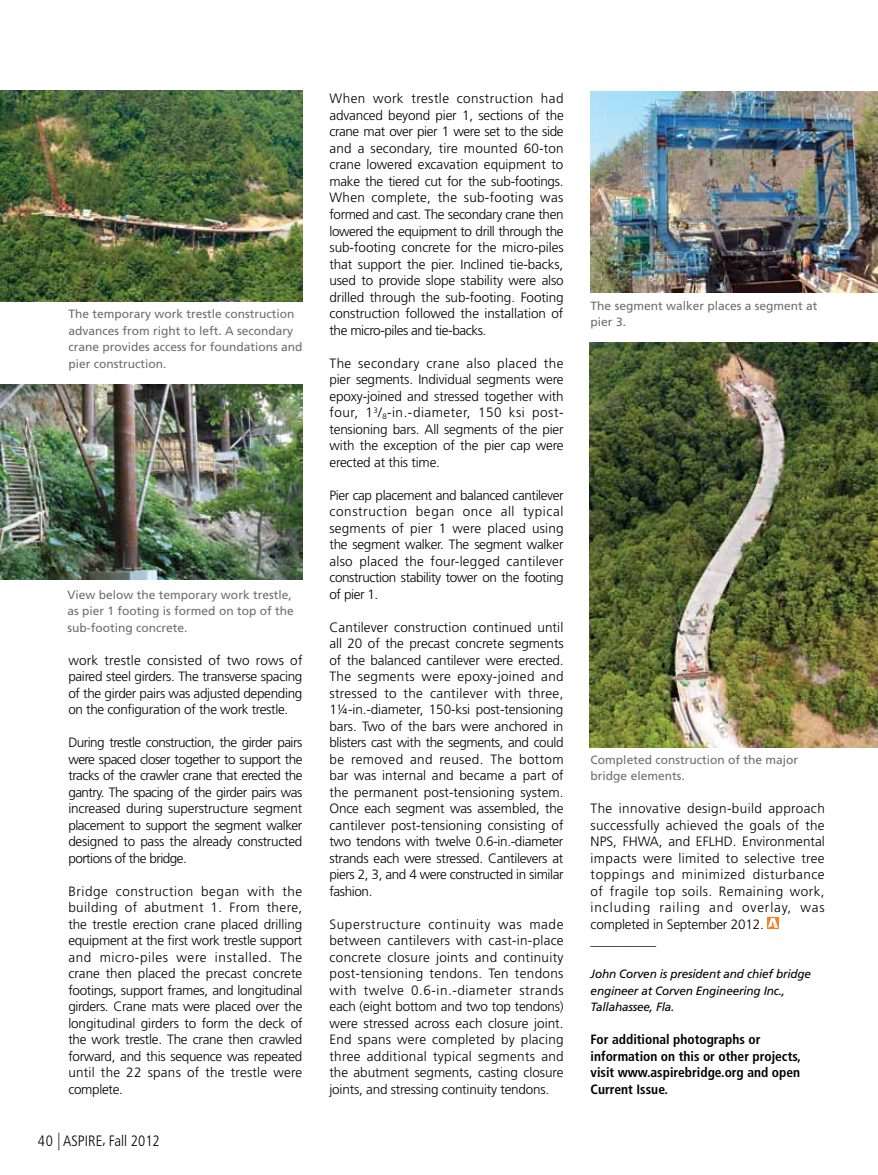
<style>
.page{position:relative;width:878px;height:1175px;background:#fff}
.page>*{position:absolute;margin:0;border:0;box-sizing:border-box;transform-origin:0 0}
.t1{font:300 condensed 15px "Frutiger LT Std";color:#000}
.t2{font:300 13.5px/16.5px "Frutiger LT Std";letter-spacing:-.015em;color:#000;text-align:justify}
.t3{font:300 13.5px/16.5px "Frutiger LT Std";letter-spacing:.03em;color:#000}
.t4{font:700 condensed 13.5px/16.5px "Frutiger LT Std";color:#000}
.t5{font:12px/16.5px "Frutiger LT Std";color:#6d6e71}
.t6{font:italic 12px/16.5px "Frutiger LT Std";letter-spacing:-.015em;color:#000}
.s1{font-size:17.55px}
</style>
<div class="page">
<svg style="left:767px;top:917px;width:11px;height:11px"></svg>
<svg style="left:767px;top:918px;width:11px;height:9px"></svg>
<img style="left:590px;top:343px;width:288px;height:404px">
<img style="left:0;top:91px;width:302px;height:211px">
<img style="left:1px;top:384px;width:301px;height:195px">
<img style="left:590px;top:92px;width:288px;height:201px">
<p class="t5" style="left:68px;top:306px;width:235px">The temporary work trestle construction advances from right to left. A secondary crane provides access for foundations and pier construction.</p>
<p class="t5" style="left:68px;top:586px;width:228px">View below the temporary work trestle, as pier 1 footing is formed on top of the sub-footing concrete.</p>
<p class="t2" style="left:68px;top:652px;width:236px">work trestle consisted of two rows of paired steel girders. The transverse spacing of the girder pairs was adjusted depending on the configuration of the work trestle.</p>
<p class="t2" style="left:68px;top:734px;width:235px">During trestle construction, the girder pairs were spaced closer together to support the tracks of the crawler crane that erected the gantry. The spacing of the girder pairs was increased during superstructure segment placement to support the segment walker designed to pass the already constructed portions of the bridge.</p>
<p class="t2" style="left:68px;top:883px;width:236px">Bridge construction began with the building of abutment 1. From there, the trestle erection crane placed drilling equipment at the first work trestle support and micro-piles were installed. The crane then placed the precast concrete footings, support frames, and longitudinal girders. Crane mats were placed over the longitudinal girders to form the deck of the work trestle. The crane then crawled forward, and this sequence was repeated until the 22 spans of the trestle were complete.</p>
<p class="t1" style="left:38px;top:1132px;width:123px">40 <span class="s1">|</span> ASPIRE, Fall 2012</p>
<p class="t2" style="left:329px;top:91px;width:236px">When work trestle construction had advanced beyond pier 1, sections of the crane mat over pier 1 were set to the side and a secondary, tire mounted 60-ton crane lowered excavation equipment to make the tiered cut for the sub-footings.<br>When complete, the sub-footing was formed and cast. The secondary crane then lowered the equipment to drill through the sub-footing concrete for the micro-piles that support the pier. Inclined tie-backs, used to provide slope stability were also drilled through the sub-footing. Footing construction followed the installation of the micro-piles and tie-backs.</p>
<p class="t2" style="left:329px;top:355px;width:236px">The secondary crane also placed the pier segments. Individual segments were epoxy-joined and stressed together with four, 1<sup>3</sup>/<sub>8</sub>-in.-diameter, 150 ksi post&shy;tensioning bars. All segments of the pier with the exception of the pier cap were erected at this time.</p>
<p class="t2" style="left:329px;top:487px;width:236px">Pier cap placement and balanced cantilever construction began once all typical segments of pier 1 were placed using the segment walker. The segment walker also placed the four-legged cantilever construction stability tower on the footing of pier 1.</p>
<p class="t2" style="left:329px;top:619px;width:236px">Cantilever construction continued until all 20 of the precast concrete segments of the balanced cantilever were erected.<br>The segments were epoxy-joined and stressed to the cantilever with three, 1¼-in.-diameter, 150-ksi post-tensioning bars. Two of the bars were anchored in blisters cast with the segments, and could be removed and reused. The bottom bar was internal and became a part of the permanent post-tensioning system.<br>Once each segment was assembled, the cantilever post-tensioning consisting of two tendons with twelve 0.6-in.-diameter strands each were stressed. Cantilevers at piers 2, 3, and 4 were constructed in similar fashion.</p>
<p class="t2" style="left:329px;top:916px;width:236px">Superstructure continuity was made between cantilevers with cast-in-place concrete closure joints and continuity post-tensioning tendons. Ten tendons with twelve 0.6-in.-diameter strands each (eight bottom and two top tendons) were stressed across each closure joint.<br>End spans were completed by placing three additional typical segments and the abutment segments, casting closure joints, and stressing continuity tendons.</p>
<p class="t5" style="left:590px;top:297px;width:228px">The segment walker places a segment at pier 3.</p>
<p class="t5" style="left:590px;top:751px;width:209px">Completed construction of the major bridge elements.</p>
<p class="t3" style="left:590px;top:800px;width:236px">The innovative design-build approach successfully achieved the goals of the NPS, FHWA, and EFLHD. Environmental impacts were limited to selective tree toppings and minimized disturbance of fragile top soils. Remaining work, including railing and overlay, was completed in September 2012. __________</p>
<p class="t6" style="left:590px;top:966px;width:222px">John Corven is president and chief bridge engineer at Corven Engineering Inc.,<br>Tallahassee, Fla.</p>
<p class="t4" style="left:590px;top:1031px;width:212px">For additional photographs or information on this or other projects, visit www.aspirebridge.org and open<br>Current Issue.</p>
</div>
